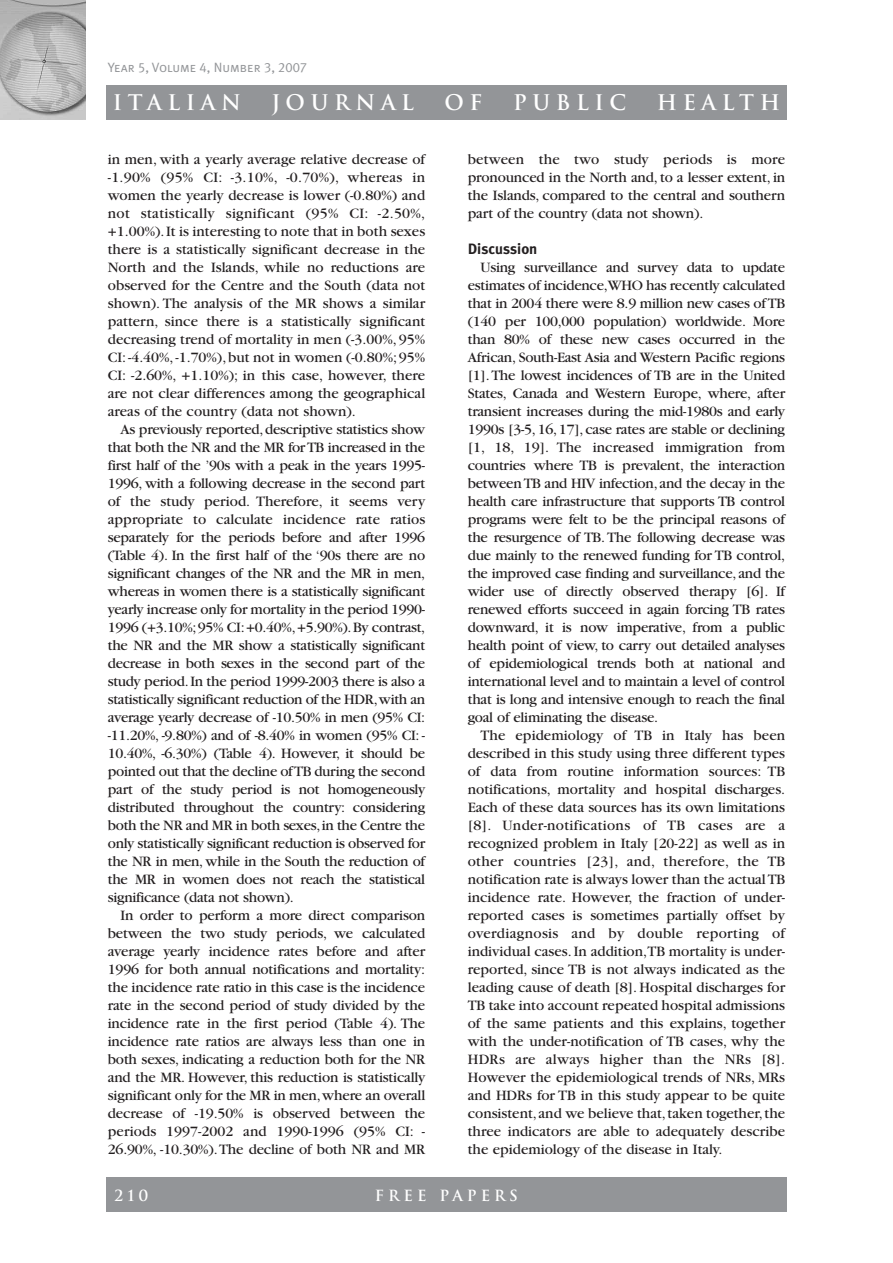
<style>
.page{position:relative;width:893px;height:1263px;background:#fff}
.page>*{position:absolute;margin:0;border:0;box-sizing:border-box;transform-origin:0 0}
.t1{font:700 21px "Trajan";letter-spacing:.265em;color:#fff}
.t2{font:15px/18px "Garamond";letter-spacing:-.01em;color:#231f20;text-align:justify}
.t3{font:700 15px "Trajan";letter-spacing:.265em;color:#fff}
.t4{font:700 15px "Meta Plus";color:#231f20}
.t5{font:13.5px "Meta Plus Normal Caps";color:#939598}
</style>
<div class="page">
<div style="left:106px;top:85px;width:681px;height:34px;background:#939598"></div>
<div style="left:106px;top:1178px;width:681px;height:34px;background:#939598"></div>
<img style="left:0;top:0;width:85px;height:119px">
<p class="t5" style="left:108px;top:59px;width:201px">Year 5, Volume 4, Number 3, 2007</p>
<h1 class="t1" style="left:113px;top:90px;width:130px">ITALIAN</h1>
<h1 class="t1" style="left:272px;top:90px;width:144px">JOURNAL</h1>
<h1 class="t1" style="left:445px;top:90px;width:39px">O F</h1>
<h1 class="t1" style="left:513px;top:90px;width:115px">PUBLIC</h1>
<h1 class="t1" style="left:657px;top:90px;width:125px">HEALTH</h1>
<p class="t2" style="left:108px;top:151px;width:319px">in men, with a yearly average relative decrease of -1.90% (95% CI: -3.10%, -0.70%), whereas in women the yearly decrease is lower (-0.80%) and not statistically significant (95% CI: -2.50%, +1.00%).It is interesting to note that in both sexes there is a statistically significant decrease in the North and the Islands, while no reductions are observed for the Centre and the South (data not shown). The analysis of the MR shows a similar pattern, since there is a statistically significant decreasing trend of mortality in men (-3.00%, 95% CI:-4.40%,-1.70%),but not in women (-0.80%;95% CI: -2.60%, +1.10%); in this case, however, there are not clear differences among the geographical areas of the country (data not shown).</p>
<p class="t2" style="left:108px;top:421px;width:319px;text-indent:13px">As previously reported,descriptive statistics show that both the NR and the MR forTB increased in the first half of the ’90s with a peak in the years 1995- 1996, with a following decrease in the second part of the study period. Therefore, it seems very appropriate to calculate incidence rate ratios separately for the periods before and after 1996 (Table 4). In the first half of the ‘90s there are no significant changes of the NR and the MR in men, whereas in women there is a statistically significant yearly increase only for mortality in the period 1990- 1996 (+3.10%;95% CI:+0.40%,+5.90%).By contrast, the NR and the MR show a statistically significant decrease in both sexes in the second part of the study period.In the period 1999-2003 there is also a statistically significant reduction of the HDR,with an average yearly decrease of -10.50% in men (95% CI: -11.20%, -9.80%) and of -8.40% in women (95% CI: - 10.40%, -6.30%) (Table 4). However, it should be pointed out that the decline ofTB during the second part of the study period is not homogeneously distributed throughout the country: considering both the NR and MR in both sexes,in the Centre the only statistically significant reduction is observed for the NR in men, while in the South the reduction of the MR in women does not reach the statistical significance (data not shown).</p>
<p class="t2" style="left:108px;top:907px;width:319px;text-indent:13px">In order to perform a more direct comparison between the two study periods, we calculated average yearly incidence rates before and after 1996 for both annual notifications and mortality: the incidence rate ratio in this case is the incidence rate in the second period of study divided by the incidence rate in the first period (Table 4). The incidence rate ratios are always less than one in both sexes, indicating a reduction both for the NR and the MR. However, this reduction is statistically significant only for the MR in men,where an overall decrease of -19.50% is observed between the periods 1997-2002 and 1990-1996 (95% CI: - 26.90%, -10.30%).The decline of both NR and MR</p>
<p class="t2" style="left:468px;top:151px;width:319px">between the two study periods is more pronounced in the North and, to a lesser extent, in the Islands, compared to the central and southern part of the country (data not shown).</p>
<p class="t4" style="left:468px;top:240px;width:71px">Discussion</p>
<p class="t2" style="left:468px;top:259px;width:319px;text-indent:13px">Using surveillance and survey data to update estimates of incidence,WHO has recently calculated that in 2004 there were 8.9 million new cases ofTB (140 per 100,000 population) worldwide. More than 80% of these new cases occurred in the African, South-East Asia and Western Pacific regions [1].The lowest incidences of TB are in the United States, Canada and Western Europe, where, after transient increases during the mid-1980s and early 1990s [3-5,16,17], case rates are stable or declining [1, 18, 19]. The increased immigration from countries where TB is prevalent, the interaction betweenTB and HIV infection, and the decay in the health care infrastructure that supports TB control programs were felt to be the principal reasons of the resurgence of TB. The following decrease was due mainly to the renewed funding for TB control, the improved case finding and surveillance, and the wider use of directly observed therapy [6]. If renewed efforts succeed in again forcing TB rates downward, it is now imperative, from a public health point of view, to carry out detailed analyses of epidemiological trends both at national and international level and to maintain a level of control that is long and intensive enough to reach the final goal of eliminating the disease.</p>
<p class="t2" style="left:468px;top:727px;width:319px;text-indent:13px">The epidemiology of TB in Italy has been described in this study using three different types of data from routine information sources: TB notifications, mortality and hospital discharges.<br>Each of these data sources has its own limitations [8]. Under-notifications of TB cases are a recognized problem in Italy [20-22] as well as in other countries [23], and, therefore, the TB notification rate is always lower than the actualTB incidence rate. However, the fraction of under&shy;reported cases is sometimes partially offset by overdiagnosis and by double reporting of individual cases.In addition,TB mortality is under&shy;reported, since TB is not always indicated as the leading cause of death [8]. Hospital discharges for TB take into account repeated hospital admissions of the same patients and this explains, together with the under-notification of TB cases, why the HDRs are always higher than the NRs [8].<br>However the epidemiological trends of NRs, MRs and HDRs for TB in this study appear to be quite consistent, and we believe that,taken together,the three indicators are able to adequately describe the epidemiology of the disease in Italy.</p>
<p class="t3" style="left:115px;top:1186px;width:35px">210</p>
<p class="t3" style="left:375px;top:1186px;width:145px">FREE PAPERS</p>
</div>
